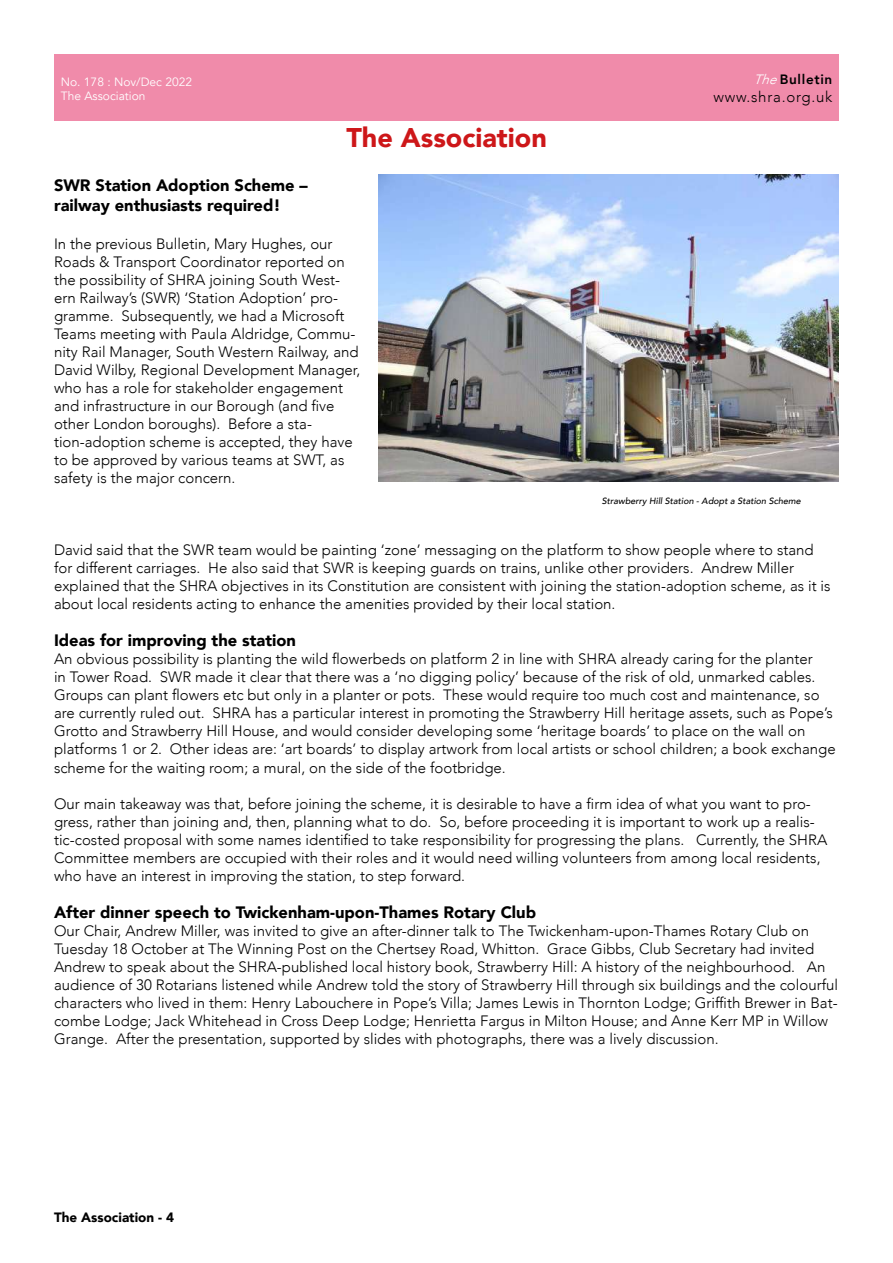
<style>
.page{position:relative;width:893px;height:1263px;background:#fff}
.page>*{position:absolute;margin:0;border:0;box-sizing:border-box;transform-origin:0 0}
.t1{font:900 27px "Avenir";color:#cd1719}
.t2{font:900 16.5px/19.8px "Avenir";color:#000}
.t3{font:300 15px/18px "Avenir";color:#000}
.t4{font:300 15px "Avenir";letter-spacing:.05em;color:#000}
.t5{font:900 13.5px "Avenir";color:#000}
.t6{font:800 13.5px "Avenir";letter-spacing:.05em;color:#000}
.t7{font:12px/14.4px "Avenir";color:#fff}
.t8{font:italic 500 9px "Avenir";color:#000}
.s1{font-weight:300;font-style:italic;color:#fff}
</style>
<div class="page">
<div style="left:54px;top:54px;width:785px;height:66px;background:#f08baa"></div>
<img style="left:378px;top:175px;width:461px;height:307px">
<p class="t7" style="left:61px;top:75px;width:133px">No. 178 : Nov/Dec 2022<br>The Association</p>
<h1 class="t1" style="left:346px;top:115px;width:202px">The Association</h1>
<p class="t2" style="left:54px;top:175px;width:255px">SWR Station Adoption Scheme – railway enthusiasts required!</p>
<p class="t3" style="left:54px;top:234px;width:308px">In the previous Bulletin, Mary Hughes, our Roads &amp; Transport Coordinator reported on the possibility of SHRA joining South West&shy;ern Railway’s (SWR) ‘Station Adoption’ pro&shy;gramme. Subsequently, we had a Microsoft Teams meeting with Paula Aldridge, Commu&shy;nity Rail Manager, South Western Railway, and David Wilby, Regional Development Manager, who has a role for stakeholder engagement and infrastructure in our Borough (and five other London boroughs). Before a sta&shy;tion-adoption scheme is accepted, they have to be approved by various teams at SWT, as safety is the major concern.</p>
<p class="t6" style="left:753px;top:68px;width:80px"><span class="s1">The</span>Bulletin</p>
<p class="t4" style="left:713px;top:88px;width:120px">www.shra.org.uk</p>
<p class="t8" style="left:602px;top:496px;width:200px">Strawberry Hill Station - Adopt a Station Scheme</p>
<p class="t3" style="left:54px;top:540px;width:778px">David said that the SWR team would be painting ‘zone’ messaging on the platform to show people where to stand for different carriages. He also said that SWR is keeping guards on trains, unlike other providers. Andrew Miller explained that the SHRA objectives in its Constitution are consistent with joining the station-adoption scheme, as it is about local residents acting to enhance the amenities provided by their local station.</p>
<p class="t2" style="left:54px;top:630px;width:243px">Ideas for improving the station</p>
<p class="t3" style="left:54px;top:650px;width:783px">An obvious possibility is planting the wild flowerbeds on platform 2 in line with SHRA already caring for the planter<br>in Tower Road. SWR made it clear that there was a ‘no digging policy’ because of the risk of old, unmarked cables.<br>Groups can plant flowers etc but only in a planter or pots. These would require too much cost and maintenance, so are currently ruled out. SHRA has a particular interest in promoting the Strawberry Hill heritage assets, such as Pope’s Grotto and Strawberry Hill House, and would consider developing some ‘heritage boards’ to place on the wall on platforms 1 or 2. Other ideas are: ‘art boards’ to display artwork from local artists or school children; a book exchange scheme for the waiting room; a mural, on the side of the footbridge.</p>
<p class="t3" style="left:54px;top:794px;width:775px">Our main takeaway was that, before joining the scheme, it is desirable to have a firm idea of what you want to pro&shy;gress, rather than joining and, then, planning what to do. So, before proceeding it is important to work up a realis&shy;tic-costed proposal with some names identified to take responsibility for progressing the plans. Currently, the SHRA Committee members are occupied with their roles and it would need willing volunteers from among local residents, who have an interest in improving the station, to step forward.</p>
<p class="t2" style="left:54px;top:902px;width:484px">After dinner speech to Twickenham-upon-Thames Rotary Club</p>
<p class="t3" style="left:54px;top:922px;width:786px">Our Chair, Andrew Miller, was invited to give an after-dinner talk to The Twickenham-upon-Thames Rotary Club on Tuesday 18 October at The Winning Post on the Chertsey Road, Whitton. Grace Gibbs, Club Secretary had invited Andrew to speak about the SHRA-published local history book, Strawberry Hill: A history of the neighbourhood. An audience of 30 Rotarians listened while Andrew told the story of Strawberry Hill through six buildings and the colourful characters who lived in them: Henry Labouchere in Pope’s Villa; James Lewis in Thornton Lodge; Griffith Brewer in Bat&shy;combe Lodge; Jack Whitehead in Cross Deep Lodge; Henrietta Fargus in Milton House; and Anne Kerr MP in Willow Grange. After the presentation, supported by slides with photographs, there was a lively discussion.</p>
<p class="t5" style="left:54px;top:1206px;width:122px">The Association - 4</p>
</div>
